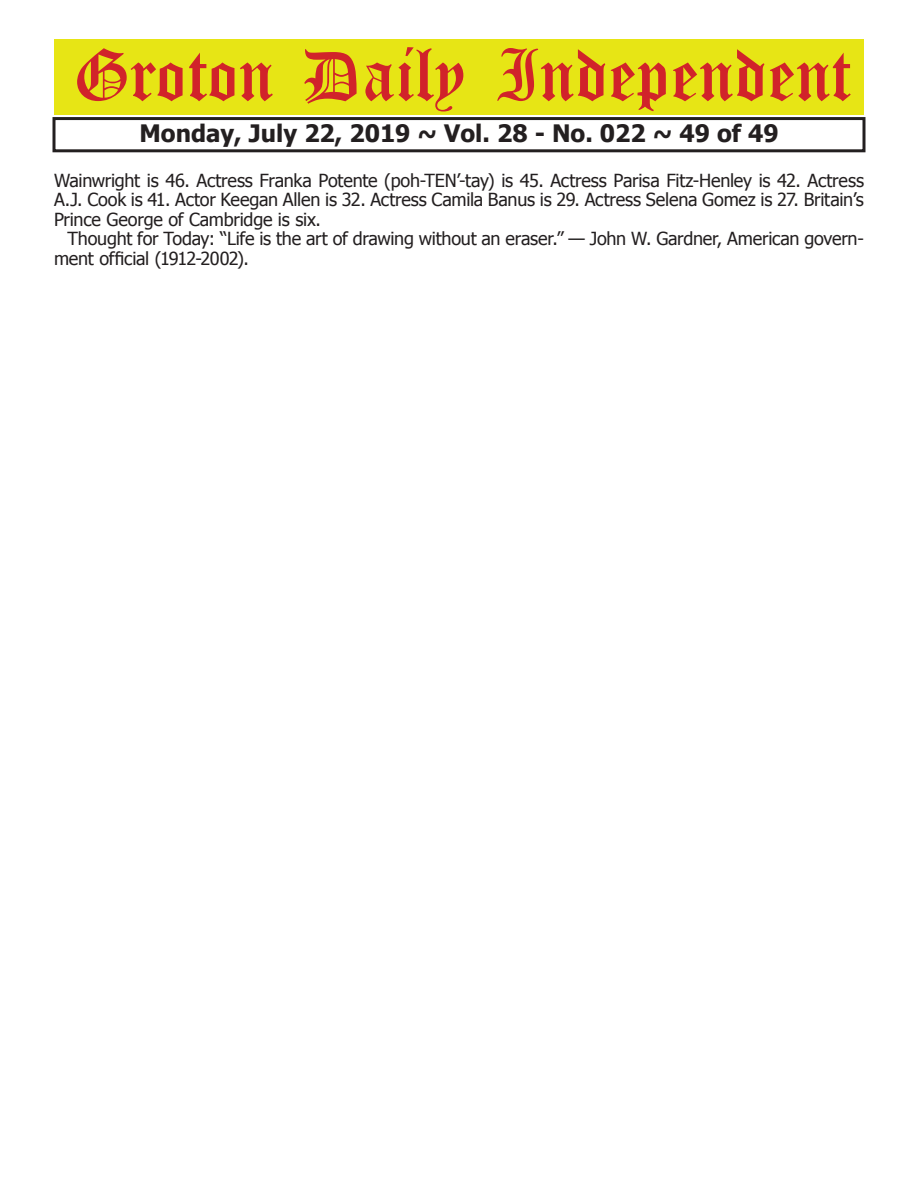
<style>
.page{position:relative;width:918px;height:1188px;background:#fff}
.page>*{position:absolute;margin:0;border:0;box-sizing:border-box;transform-origin:0 0}
.t1{font:54px "Old English Five";color:#d1232a}
.t2{font:700 24px "Tahoma";color:#231f20}
.t3{font:18px/19.5px "Tahoma";letter-spacing:-.015em;color:#231f20;text-align:justify}
</style>
<div class="page">
<div style="left:52px;top:117px;width:814px;height:35px;border:3px solid #231f20"></div>
<div style="left:54px;top:40px;width:810px;height:75px;background:#e7e515"></div>
<h1 class="t1" style="left:73px;top:50px;width:779px">Groton Daily Independent</h1>
<h2 class="t2" style="left:139px;top:116px;width:641px">Monday, July 22, 2019 ~ Vol. 28 - No. 022 ~ 49 of 49</h2>
<p class="t3" style="left:54px;top:169px;width:812px">Wainwright is 46. Actress Franka Potente (poh-TEN’-tay) is 45. Actress Parisa Fitz-Henley is 42. Actress A.J. Cook is 41. Actor Keegan Allen is 32. Actress Camila Banus is 29. Actress Selena Gomez is 27. Britain’s Prince George of Cambridge is six.</p>
<p class="t3" style="left:54px;top:228px;width:812px;text-indent:14px">Thought for Today: “Life is the art of drawing without an eraser.” — John W. Gardner, American govern&shy;ment official (1912-2002).</p>
</div>
